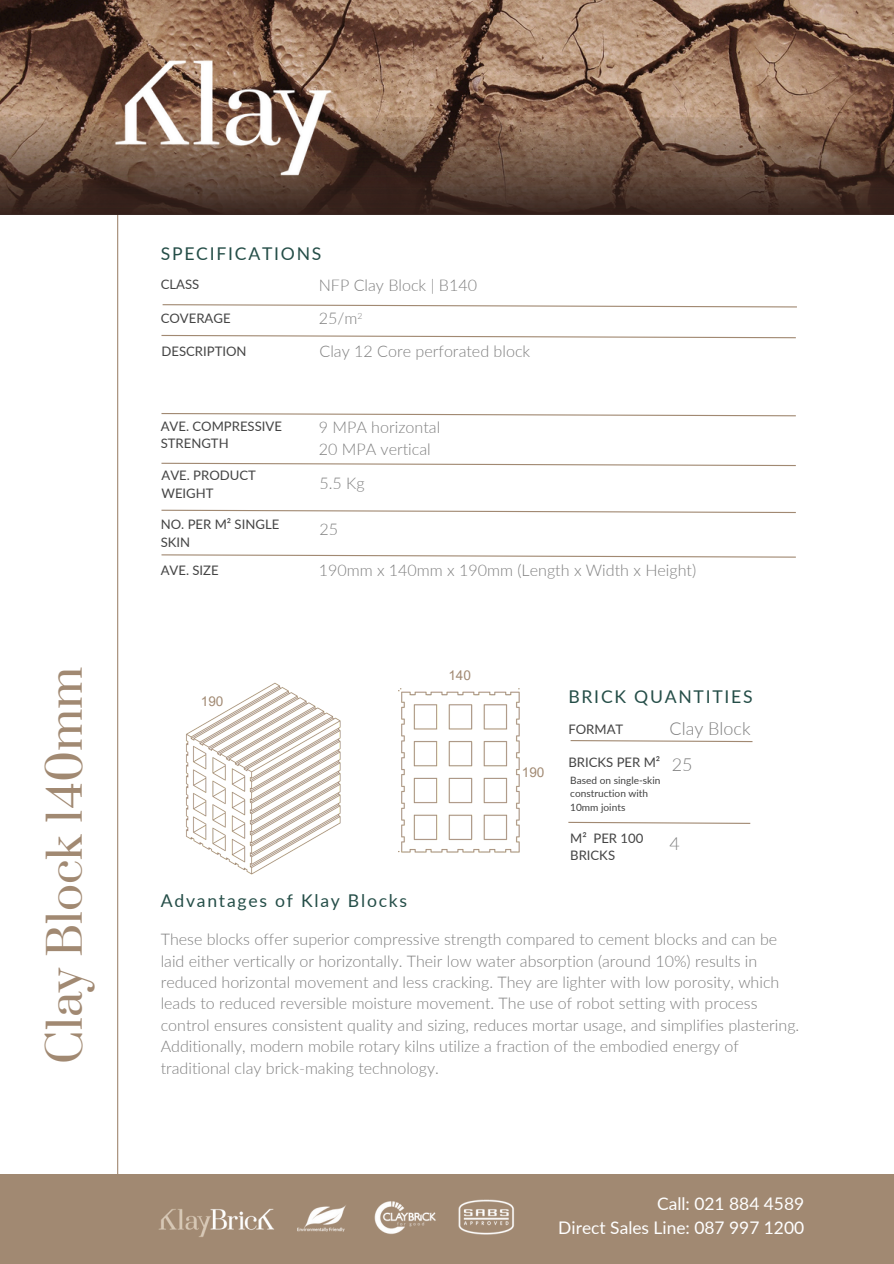
<style>
.page{position:relative;width:894px;height:1264px;background:#fff}
.page>*{position:absolute;margin:0;border:0;box-sizing:border-box;transform-origin:0 0}
.t1{font:44.7px "Prata";color:#a18972}
.t2{font:300 18px "Lato";color:#7f7f7f}
.t3{font:17.55px "Lato";letter-spacing:.1em;color:#254e48}
.t4{font:17.4px/23.7px "Lato";color:#fff;text-align:right}
.t5{font:300 16.05px/21.3px "Lato";color:#7f7f7f}
.t6{font:13.5px "Arial MT Pro";color:#a18972}
.t7{font:13.05px/17.4px "Lato";color:#434343}
.t8{font:10.05px/13.5px "Lato";color:#434343}
.t9{font:300 8.55px "Lato";color:#7f7f7f}
</style>
<div class="page">
<hr style="left:117px;top:102px;width:1px;height:1076px;background:#a18972">
<div style="left:0;top:1174px;width:893px;height:89px;background:#a18972"></div>
<img style="left:0;top:0;width:893px;height:117px">
<img style="left:0;top:117px;width:893px;height:97px">
<img style="left:114px;top:51px;width:221px;height:133px">
<svg style="left:162px;top:304px;width:635px;height:4px"></svg>
<svg style="left:161px;top:334px;width:635px;height:5px"></svg>
<svg style="left:161px;top:413px;width:635px;height:4px"></svg>
<svg style="left:161px;top:462px;width:635px;height:4px"></svg>
<svg style="left:161px;top:509px;width:635px;height:4px"></svg>
<svg style="left:161px;top:554px;width:635px;height:4px"></svg>
<svg style="left:570px;top:740px;width:183px;height:2px"></svg>
<svg style="left:568px;top:821px;width:183px;height:3px"></svg>
<img style="left:398px;top:688px;width:122px;height:165px">
<img style="left:158px;top:1208px;width:115px;height:29px">
<img style="left:273px;top:1199px;width:241px;height:36px">
<img style="left:186px;top:682px;width:155px;height:193px">
<h5 class="t1" style="left:37px;top:1063px;width:398px;rotate:-90deg">Clay Block 140mm</h5>
<h1 class="t3" style="left:161px;top:242px;width:162px">SPECIFICATIONS</h1>
<h5 class="t7" style="left:161px;top:276px;width:40px">CLASS</h5>
<p class="t7" style="left:161px;top:309px;width:71px">COVERAGE</p>
<h5 class="t7" style="left:161px;top:342px;width:87px">DESCRIPTION</h5>
<h4 class="t7" style="left:161px;top:417px;width:123px">AVE. COMPRESSIVE<br>STRENGTH</h4>
<p class="t7" style="left:161px;top:466px;width:96px">AVE. PRODUCT<br>WEIGHT</p>
<h4 class="t7" style="left:161px;top:515px;width:120px">NO. PER M² SINGLE<br>SKIN</h4>
<h5 class="t7" style="left:161px;top:561px;width:59px">AVE. SIZE</h5>
<p class="t6" style="left:201px;top:696px;width:24px">190</p>
<h6 class="t5" style="left:319px;top:274px;width:160px">NFP Clay Block | B140</h6>
<h3 class="t5" style="left:318px;top:307px;width:40px">25/m</h3>
<h4 class="t9" style="left:357px;top:310px;width:6px">2</h4>
<h6 class="t5" style="left:319px;top:340px;width:212px">Clay 12 Core perforated block</h6>
<h3 class="t5" style="left:319px;top:415px;width:123px;line-height:22.5px">9 MPA horizontal<br>20 MPA vertical</h3>
<p class="t5" style="left:319px;top:472px;width:47px">5.5 Kg</p>
<p class="t5" style="left:319px;top:518px;width:20px">25</p>
<h2 class="t5" style="left:319px;top:559px;width:379px">190mm x 140mm x 190mm (Length x Width x Height)</h2>
<p class="t6" style="left:448px;top:670px;width:24px">140</p>
<h4 class="t6" style="left:521px;top:767px;width:24px">190</h4>
<h5 class="t3" style="left:568px;top:686px;width:186px">BRICK QUANTITIES</h5>
<h5 class="t7" style="left:568px;top:720px;width:56px">FORMAT</h5>
<p class="t2" style="left:669px;top:717px;width:82px">Clay Block</p>
<h6 class="t7" style="left:568px;top:753px;width:93px">BRICKS PER M²</h6>
<p class="t2" style="left:671px;top:752px;width:22px">25</p>
<h5 class="t8" style="left:570px;top:773px;width:92px">Based on single-skin construction with<br>10mm joints</h5>
<p class="t7" style="left:570px;top:829px;width:75px">M² PER 100<br>BRICKS</p>
<h3 class="t2" style="left:669px;top:832px;width:12px">4</h3>
<h4 class="t3" style="left:161px;top:889px;width:248px">Advantages of Klay Blocks</h4>
<h5 class="t5" style="left:161px;top:928px;width:640px">These blocks offer superior compressive strength compared to cement blocks and can be laid either vertically or horizontally. Their low water absorption (around 10%) results in reduced horizontal movement and less cracking. They are lighter with low porosity, which leads to reduced reversible moisture movement. The use of robot setting with process control ensures consistent quality and sizing, reduces mortar usage, and simplifies plastering.<br>Additionally, modern mobile rotary kilns utilize a fraction of the embodied energy of traditional clay brick-making technology.</h5>
<h5 class="t4" style="left:558px;top:1191px;width:247px">Call: 021 884 4589<br>Direct Sales Line: 087 997 1200</h5>
</div>
